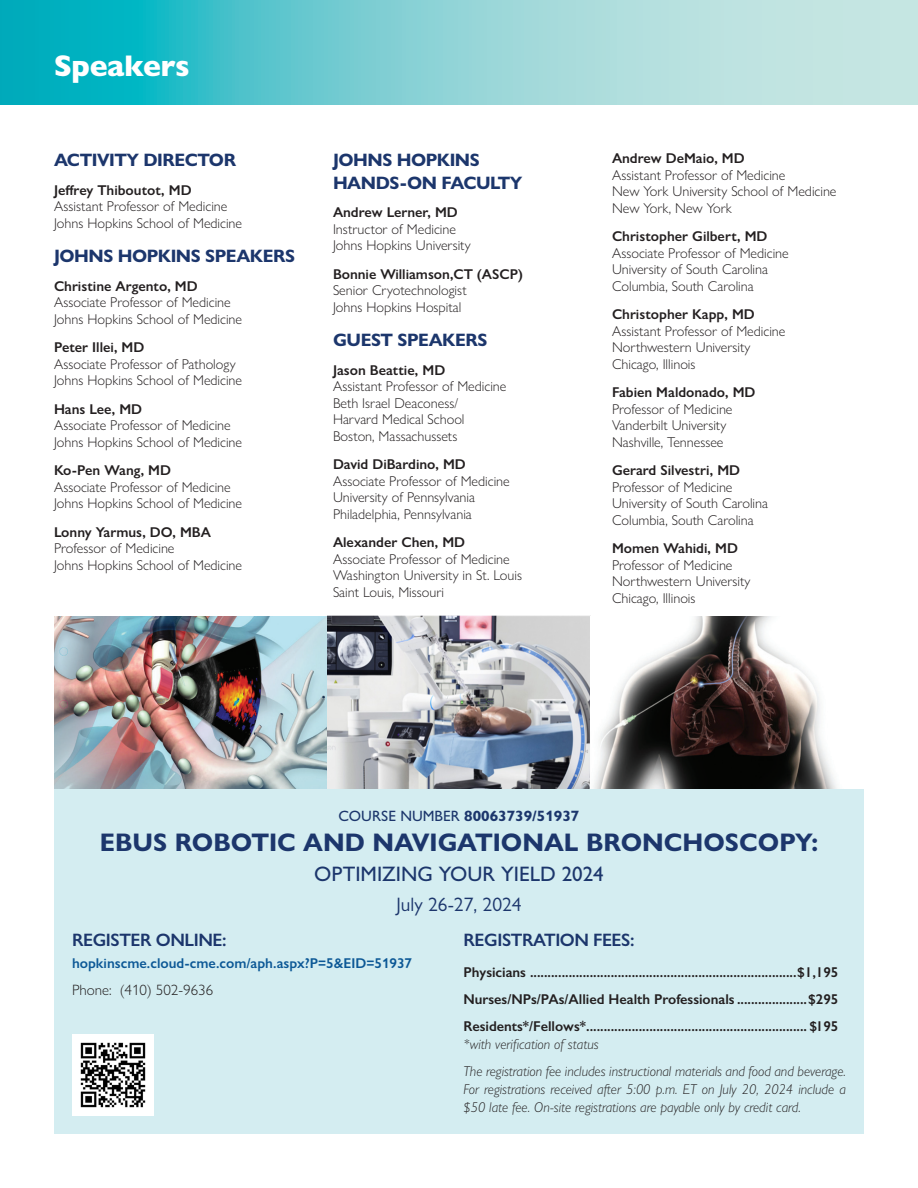
<style>
.page{position:relative;width:918px;height:1188px;background:#fff}
.page>*{position:absolute;margin:0;border:0;box-sizing:border-box;transform-origin:0 0}
.t1{font:800 30px "Gill Sans Nova";letter-spacing:-.01em;color:#fff}
.body{font:700 25.5px "Gill Sans Nova";color:#1c366c}
.body-2{font:500 21px "Gill Sans Nova";color:#1c366c}
.body-3{font:19.5px "Gill Sans Nova";color:#1c366c}
.t2{font:700 18px/22.5px "Gill Sans Nova";letter-spacing:-.025em;color:#1c366c}
.t3{font:600 18px "Gill Sans Nova";letter-spacing:-.025em;color:#1c366c}
.program_h2{font:700 15px "Gill Sans Nova";color:#1c366c}
.body-4{font:300 15px "Gill Sans Nova";color:#231f20}
.faculty_list{font:300 14.25px/16.5px "Gill Sans Nova";color:#231f20}
.faculty_name{font:600 14.25px "Gill Sans Nova";color:#231f20}
.fees-_no_extra{font:600 14.25px "Gill Sans";color:#231f20}
.body-5{font:italic 300 14.25px/18px "Gill Sans Nova";color:#231f20;text-align:justify}
.body-6{font:600 14.25px "Gill Sans Nova";color:#0c5896}
.faculty_list-2{font:600 14.25px "Gill Sans Nova";color:#231f20}
.s1{font-weight:500}
</style>
<div class="page">
<svg style="left:0;top:0;width:918px;height:104px;background:#7acfd4"></svg>
<div style="left:54px;top:788px;width:810px;height:346px;background:#d4edf1"></div>
<img style="left:72px;top:1034px;width:82px;height:82px">
<img style="left:54px;top:616px;width:274px;height:172px">
<img style="left:328px;top:616px;width:262px;height:172px">
<svg style="left:593px;top:616px;width:244px;height:172px"></svg>
<p class="t1" style="left:54px;top:47px;width:137px">Speakers</p>
<p class="t2" style="left:54px;top:149px;width:184px">ACTIVITY DIRECTOR</p>
<p class="faculty_name" style="left:54px;top:181px;width:139px">Jeffrey Thiboutot, MD</p>
<p class="faculty_list" style="left:54px;top:198px;width:175px">Assistant Professor of Medicine</p>
<p class="faculty_list" style="left:54px;top:214px;width:190px">Johns Hopkins School of Medicine</p>
<p class="t2" style="left:54px;top:245px;width:243px">JOHNS HOPKINS SPEAKERS</p>
<p class="faculty_name" style="left:54px;top:277px;width:145px">Christine Argento, MD</p>
<p class="faculty_list" style="left:54px;top:294px;width:178px">Associate Professor of Medicine</p>
<p class="faculty_list" style="left:54px;top:310px;width:190px">Johns Hopkins School of Medicine</p>
<p class="faculty_name" style="left:54px;top:338px;width:92px">Peter Illei, MD</p>
<p class="faculty_list" style="left:54px;top:355px;width:183px">Associate Professor of Pathology</p>
<p class="faculty_list" style="left:54px;top:372px;width:190px">Johns Hopkins School of Medicine</p>
<p class="faculty_name" style="left:54px;top:400px;width:90px">Hans Lee, MD</p>
<p class="faculty_list" style="left:54px;top:417px;width:178px">Associate Professor of Medicine</p>
<p class="faculty_list" style="left:54px;top:433px;width:190px">Johns Hopkins School of Medicine</p>
<p class="faculty_name" style="left:54px;top:461px;width:119px">Ko-Pen Wang, MD</p>
<p class="faculty_list" style="left:54px;top:478px;width:178px">Associate Professor of Medicine</p>
<p class="faculty_list" style="left:54px;top:495px;width:190px">Johns Hopkins School of Medicine</p>
<p class="faculty_name" style="left:54px;top:523px;width:159px">Lonny Yarmus, DO, MBA</p>
<p class="faculty_list" style="left:54px;top:540px;width:122px">Professor of Medicine</p>
<p class="faculty_list" style="left:54px;top:556px;width:190px">Johns Hopkins School of Medicine</p>
<p class="t2" style="left:333px;top:149px;width:191px">JOHNS HOPKINS<br>HANDS-ON FACULTY</p>
<p class="faculty_name" style="left:333px;top:203px;width:126px">Andrew Lerner, MD</p>
<p class="faculty_list" style="left:333px;top:220px;width:124px">Instructor of Medicine</p>
<p class="faculty_list" style="left:333px;top:237px;width:139px">Johns Hopkins University</p>
<p class="faculty_name" style="left:333px;top:265px;width:192px">Bonnie Williamson,CT (ASCP)</p>
<p class="faculty_list" style="left:333px;top:282px;width:135px">Senior Cryotechnologist</p>
<p class="faculty_list" style="left:333px;top:298px;width:130px">Johns Hopkins Hospital</p>
<p class="t2" style="left:333px;top:329px;width:156px">GUEST SPEAKERS</p>
<p class="faculty_name" style="left:333px;top:361px;width:114px">Jason Beattie, MD</p>
<p class="faculty_list" style="left:333px;top:378px;width:175px">Assistant Professor of Medicine</p>
<p class="faculty_list" style="left:333px;top:394px;width:133px">Beth Israel Deaconess/<br>Harvard Medical School</p>
<p class="faculty_list" style="left:333px;top:427px;width:126px">Boston, Massachussets</p>
<p class="faculty_name" style="left:333px;top:455px;width:134px">David DiBardino, MD</p>
<p class="faculty_list" style="left:333px;top:472px;width:178px">Associate Professor of Medicine</p>
<p class="faculty_list" style="left:333px;top:489px;width:144px">University of Pennsylvania</p>
<p class="faculty_list" style="left:333px;top:505px;width:140px">Philadelphia, Pennsylvania</p>
<p class="faculty_name" style="left:333px;top:533px;width:134px">Alexander Chen, MD</p>
<p class="faculty_list" style="left:333px;top:550px;width:178px">Associate Professor of Medicine</p>
<p class="faculty_list" style="left:333px;top:567px;width:191px">Washington University in St. Louis</p>
<p class="faculty_list" style="left:333px;top:583px;width:113px">Saint Louis, Missouri</p>
<p class="faculty_list-2" style="left:612px;top:150px;width:134px">Andrew DeMaio, MD</p>
<p class="faculty_list" style="left:612px;top:167px;width:175px">Assistant Professor of Medicine</p>
<p class="faculty_list" style="left:612px;top:183px;width:226px">New York University School of Medicine</p>
<p class="faculty_list" style="left:612px;top:200px;width:121px">New York, New York</p>
<p class="faculty_name" style="left:612px;top:228px;width:157px">Christopher Gilbert, MD</p>
<p class="faculty_list" style="left:612px;top:245px;width:178px">Associate Professor of Medicine</p>
<p class="faculty_list" style="left:612px;top:261px;width:158px">University of South Carolina</p>
<p class="faculty_list" style="left:612px;top:278px;width:143px">Columbia, South Carolina</p>
<p class="faculty_name" style="left:612px;top:306px;width:144px">Christopher Kapp, MD</p>
<p class="faculty_list" style="left:612px;top:323px;width:175px">Assistant Professor of Medicine</p>
<p class="faculty_list" style="left:612px;top:339px;width:140px">Northwestern University</p>
<p class="faculty_list" style="left:612px;top:356px;width:85px">Chicago, Illinois</p>
<p class="faculty_name" style="left:612px;top:384px;width:145px">Fabien Maldonado, MD</p>
<p class="faculty_list" style="left:612px;top:401px;width:122px">Professor of Medicine</p>
<p class="faculty_list" style="left:612px;top:417px;width:116px">Vanderbilt University</p>
<p class="faculty_list" style="left:612px;top:434px;width:113px">Nashville, Tennessee</p>
<p class="faculty_name" style="left:612px;top:462px;width:130px">Gerard Silvestri, MD</p>
<p class="faculty_list" style="left:612px;top:479px;width:122px">Professor of Medicine</p>
<p class="faculty_list" style="left:612px;top:495px;width:158px">University of South Carolina</p>
<p class="faculty_list" style="left:612px;top:512px;width:143px">Columbia, South Carolina</p>
<p class="faculty_name" style="left:612px;top:540px;width:128px">Momen Wahidi, MD</p>
<p class="faculty_list" style="left:612px;top:557px;width:122px">Professor of Medicine</p>
<p class="faculty_list" style="left:612px;top:573px;width:140px">Northwestern University</p>
<p class="faculty_list" style="left:612px;top:590px;width:85px">Chicago, Illinois</p>
<p class="program_h2" style="left:339px;top:806px;width:242px"><span class="s1">COURSE NUMBER</span> 80063739/51937</p>
<p class="body" style="left:100px;top:826px;width:720px">EBUS ROBOTIC AND NAVIGATIONAL BRONCHOSCOPY:</p>
<p class="body-2" style="left:314px;top:861px;width:291px">OPTIMIZING YOUR YIELD 2024</p>
<p class="body-3" style="left:396px;top:892px;width:127px">July 26-27, 2024</p>
<p class="t3" style="left:72px;top:928px;width:156px">REGISTER ONLINE:</p>
<p class="body-6" style="left:72px;top:954px;width:342px">hopkinscme.cloud-cme.com/aph.aspx?P=5&amp;EID=51937</p>
<p class="body-4" style="left:72px;top:981px;width:143px">Phone: (410) 502-9636</p>
<p class="t3" style="left:464px;top:928px;width:172px">REGISTRATION FEES:</p>
<p class="fees-_no_extra" style="left:464px;top:964px;width:377px">Physicians ............................................................................$1,195</p>
<p class="fees-_no_extra" style="left:464px;top:991px;width:377px">Nurses/NPs/PAs/Allied Health Professionals ....................$295</p>
<p class="fees-_no_extra" style="left:464px;top:1018px;width:377px">Residents*/Fellows*............................................................... $195</p>
<p class="body-5" style="left:464px;top:1035px;width:137px">*with verification of status</p>
<p class="body-5" style="left:464px;top:1062px;width:384px">The registration fee includes instructional materials and food and beverage.<br>For registrations received after 5:00 p.m. ET on July 20, 2024 include a $50 late fee. On-site registrations are payable only by credit card.</p>
</div>
